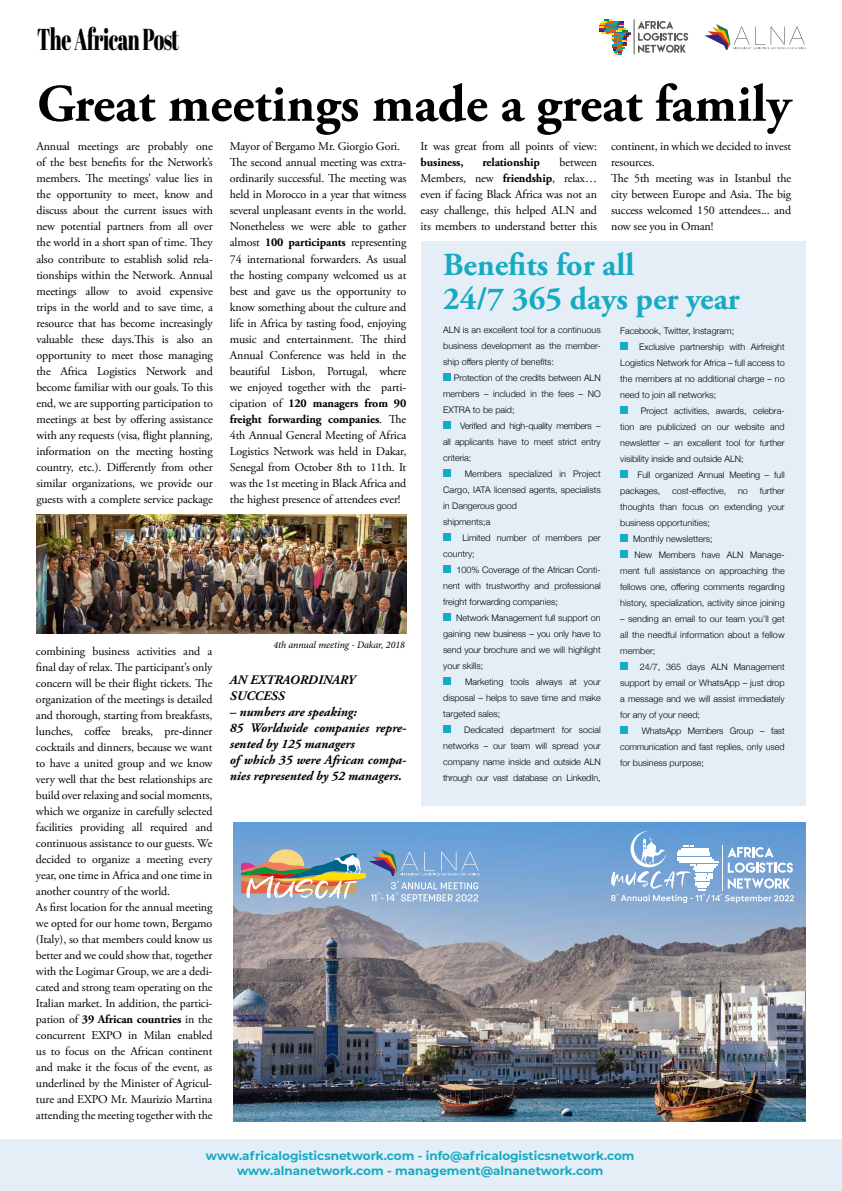
<style>
.page{position:relative;width:842px;height:1191px;background:#fff}
.page>*{position:absolute;margin:0;border:0;box-sizing:border-box;transform-origin:0 0}
.t1{font:700 52.6px "Adobe Garamond Pro";color:#000}
.t2{font:700 32.1px/34px "Adobe Garamond Pro";color:#15abc1}
.t3{font:30.2px "Abril Fatface";letter-spacing:-.025em;color:#000;scale:.64 1}
.t4{font:italic 700 13px/16px "Adobe Garamond Pro";color:#000}
.t5{font:12px/16px "Adobe Garamond Pro";letter-spacing:-.01em;color:#000}
.t6{font:700 12px/14.4px "Montserrat";color:#15abc1;text-align:center}
.t7{font:700 12px "Adobe Garamond Pro";letter-spacing:-.01em;color:#000}
.t8{font:italic 10px "Minion Pro";letter-spacing:-.01em;color:#000}
.t9{font:300 9px/16px "Helvetica Neue";color:#000;text-align:justify}
.s1{font-weight:700}
</style>
<div class="page">
<div style="left:421px;top:241px;width:384px;height:564px;background:#e5eef7"></div>
<img style="left:234px;top:822px;width:572px;height:299px">
<div style="left:443px;top:373px;width:8px;height:8px;background:#15abc1"></div>
<div style="left:443px;top:421px;width:8px;height:8px;background:#15abc1"></div>
<div style="left:443px;top:469px;width:8px;height:8px;background:#15abc1"></div>
<div style="left:443px;top:533px;width:8px;height:8px;background:#15abc1"></div>
<div style="left:443px;top:565px;width:8px;height:8px;background:#15abc1"></div>
<div style="left:443px;top:613px;width:8px;height:8px;background:#15abc1"></div>
<div style="left:443px;top:677px;width:8px;height:8px;background:#15abc1"></div>
<div style="left:443px;top:725px;width:8px;height:8px;background:#15abc1"></div>
<img style="left:36px;top:514px;width:370px;height:120px">
<div style="left:620px;top:342px;width:8px;height:8px;background:#15abc1"></div>
<div style="left:620px;top:406px;width:8px;height:8px;background:#15abc1"></div>
<div style="left:620px;top:470px;width:8px;height:8px;background:#15abc1"></div>
<div style="left:620px;top:534px;width:8px;height:8px;background:#15abc1"></div>
<div style="left:620px;top:550px;width:8px;height:8px;background:#15abc1"></div>
<div style="left:620px;top:662px;width:8px;height:8px;background:#15abc1"></div>
<div style="left:620px;top:726px;width:8px;height:8px;background:#15abc1"></div>
<svg style="left:611px;top:831px;width:183px;height:72px"></svg>
<svg style="left:241px;top:849px;width:239px;height:52px;background:#9ba9b4"></svg>
<svg style="left:638px;top:21px;width:50px;height:32px"></svg>
<svg style="left:599px;top:20px;width:32px;height:34px"></svg>
<hr style="left:634px;top:19px;width:1px;height:35px;background:#575756">
<svg style="left:704px;top:24px;width:102px;height:26px"></svg>
<div style="left:0;top:1138px;width:842px;height:53px;background:#e5eef7"></div>
<h3 class="t3" style="left:37px;top:18px;width:223px">The African Post</h3>
<h1 class="t1" style="left:37px;top:73px;width:755px">Great meetings made a great family</h1>
<p class="t5" style="left:230px;top:139px;width:178px">Mayor of Bergamo Mr. Giorgio Gori.<br>The second annual meeting was extra&shy;ordinarily successful. The meeting was held in Morocco in a year that witness several unpleasant events in the world.<br>Nonetheless we were able to gather almost <span class="s1">100 participants</span> representing 74 international forwarders. As usual the hosting company welcomed us at best and gave us the opportunity to know something about the culture and life in Africa by tasting food, enjoying music and entertainment. The third Annual Conference was held in the beautiful Lisbon, Portugal, where we enjoyed together with the parti&shy;cipation of <span class="s1">120 managers from 90 freight forwarding companies</span>. The 4th Annual General Meeting of Africa Logistics Network was held in Dakar, Senegal from October 8th to 11th. It was the 1st meeting in Black Africa and the highest presence of attendees ever!</p>
<p class="t5" style="left:36px;top:139px;width:178px;text-align:justify">Annual meetings are probably one of the best benefits for the Network’s members. The meetings’ value lies in the opportunity to meet, know and discuss about the current issues with new potential partners from all over the world in a short span of time. They also contribute to establish solid rela&shy;tionships within the Network. Annual meetings allow to avoid expensive trips in the world and to save time, a resource that has become increasingly valuable these days.This is also an opportunity to meet those managing the Africa Logistics Network and become familiar with our goals. To this end, we are supporting participation to meetings at best by offering assistance with any requests (visa, flight planning, information on the meeting hosting country, etc.). Differently from other similar organizations, we provide our guests with a complete service package</p>
<p class="t5" style="left:420px;top:139px;width:178px">It was great from all points of view:</p>
<p class="t7" style="left:420px;top:156px;width:45px">business,</p>
<p class="t7" style="left:482px;top:156px;width:59px">relationship</p>
<p class="t5" style="left:611px;top:139px;width:182px">continent, in which we decided to invest resources.<br>The 5th meeting was in Istanbul the city between Europe and Asia. The big success welcomed 150 attendees... and now see you in Oman!</p>
<p class="t5" style="left:420px;top:155px;width:178px;text-align:justify;text-indent:139px">between Members, new <span class="s1">friendship</span>, relax… even if facing Black Africa was not an easy challenge, this helped ALN and its members to understand better this</p>
<h2 class="t2" style="left:443px;top:248px;width:298px">Benefits for all<br>24/7 365 days per year</h2>
<p class="t9" style="left:443px;top:321px;width:159px">ALN is an excellent tool for a continuous business development as the member&shy;ship offers plenty of benefits:</p>
<p class="t9" style="left:443px;top:369px;width:159px;text-indent:11px">Protection of the credits between ALN members – included in the fees – NO EXTRA to be paid;</p>
<p class="t9" style="left:443px;top:417px;width:159px;text-indent:17px">Verified and high-quality members – all applicants have to meet strict entry criteria;</p>
<p class="t9" style="left:443px;top:465px;width:159px;text-align:left;text-indent:22px">Members specialized in Project<br>Cargo, IATA licensed agents, specialists in Dangerous good<br>shipments;a</p>
<p class="t9" style="left:443px;top:529px;width:159px;text-indent:19px">Limited number of members per country;</p>
<p class="t9" style="left:443px;top:561px;width:159px;text-indent:13px">100% Coverage of the African Conti&shy;nent with trustworthy and professional freight forwarding companies;</p>
<p class="t9" style="left:443px;top:609px;width:159px;text-indent:13px">Network Management full support on gaining new business – you only have to send your brochure and we will highlight your skills;</p>
<p class="t9" style="left:443px;top:673px;width:159px;text-indent:22px">Marketing tools always at your disposal – helps to save time and make targeted sales;</p>
<p class="t9" style="left:443px;top:721px;width:159px;text-indent:21px">Dedicated department for social networks – our team will spread your company name inside and outside ALN through our vast database on LinkedIn,</p>
<p class="t9" style="left:620px;top:322px;width:115px">Facebook, Twitter, Instagram;</p>
<p class="t9" style="left:639px;top:338px;width:147px">Exclusive partnership with Airfreight</p>
<p class="t9" style="left:620px;top:354px;width:166px">Logistics Network for Africa – full access to</p>
<p class="t9" style="left:620px;top:370px;width:166px">the members at no additional charge – no</p>
<p class="t9" style="left:620px;top:386px;width:98px">need to join all networks;</p>
<p class="t9" style="left:641px;top:402px;width:145px">Project activities, awards, celebra-</p>
<p class="t9" style="left:620px;top:418px;width:166px">tion are publicized on our website and</p>
<p class="t9" style="left:620px;top:434px;width:166px">newsletter – an excellent tool for further</p>
<p class="t9" style="left:620px;top:450px;width:125px">visibility inside and outside ALN;</p>
<p class="t9" style="left:638px;top:466px;width:149px">Full organized Annual Meeting – full</p>
<p class="t9" style="left:620px;top:482px;width:42px">packages,</p>
<p class="t9" style="left:672px;top:482px;width:56px">cost-effective,</p>
<p class="t9" style="left:738px;top:482px;width:11px">no</p>
<p class="t9" style="left:760px;top:482px;width:27px">further</p>
<p class="t9" style="left:620px;top:498px;width:166px">thoughts than focus on extending your</p>
<p class="t9" style="left:620px;top:514px;width:91px">business opportunities;</p>
<p class="t9" style="left:633px;top:530px;width:81px">Monthly newsletters;</p>
<p class="t9" style="left:635px;top:546px;width:152px">New Members have ALN Manage-</p>
<p class="t9" style="left:620px;top:562px;width:166px">ment full assistance on approaching the</p>
<p class="t9" style="left:620px;top:578px;width:166px">fellows one, offering comments regarding</p>
<p class="t9" style="left:620px;top:594px;width:166px">history, specialization, activity since joining</p>
<p class="t9" style="left:620px;top:610px;width:166px">– sending an email to our team you’ll get all the needful information about a fellow member;</p>
<p class="t9" style="left:620px;top:658px;width:166px;text-indent:19px">24/7, 365 days ALN Management support by email or WhatsApp – just drop a message and we will assist immediately for any of your need;</p>
<p class="t9" style="left:620px;top:722px;width:166px;text-indent:22px">WhatsApp Members Group – fast communication and fast replies, only used for business purpose;</p>
<p class="t8" style="left:273px;top:637px;width:133px">4th annual meeting - Dakar, 2018</p>
<p class="t5" style="left:36px;top:644px;width:178px">combining business activities and a final day of relax. The participant’s only concern will be their flight tickets. The organization of the meetings is detailed and thorough, starting from breakfasts, lunches, coffee breaks, pre-dinner cocktails and dinners, because we want to have a united group and we know very well that the best relationships are build over relaxing and social moments, which we organize in carefully selected facilities providing all required and continuous assistance to our guests. We decided to organize a meeting every year, one time in Africa and one time in another country of the world.<br>As first location for the annual meeting we opted for our home town, Bergamo (Italy), so that members could know us better and we could show that, together with the Logimar Group, we are a dedi&shy;cated and strong team operating on the Italian market. In addition, the partici&shy;pation of <span class="s1">39 African countries</span> in the concurrent EXPO in Milan enabled us to focus on the African continent and make it the focus of the event, as underlined by the Minister of Agricul&shy;ture and EXPO Mr. Maurizio Martina attending the meeting together with the</p>
<p class="t4" style="left:230px;top:672px;width:127px">AN EXTRAORDINARY<br>SUCCESS</p>
<p class="t4" style="left:230px;top:704px;width:178px">– numbers are speaking:<br>85 Worldwide companies repre&shy;sented by 125 managers<br>of which 35 were African compa&shy;nies represented by 52 managers.</p>
<p class="t6" style="left:206px;top:1148px;width:430px">www.africalogisticsnetwork.com - info@africalogisticsnetwork.com www.alnanetwork.com - management@alnanetwork.com</p>
</div>
